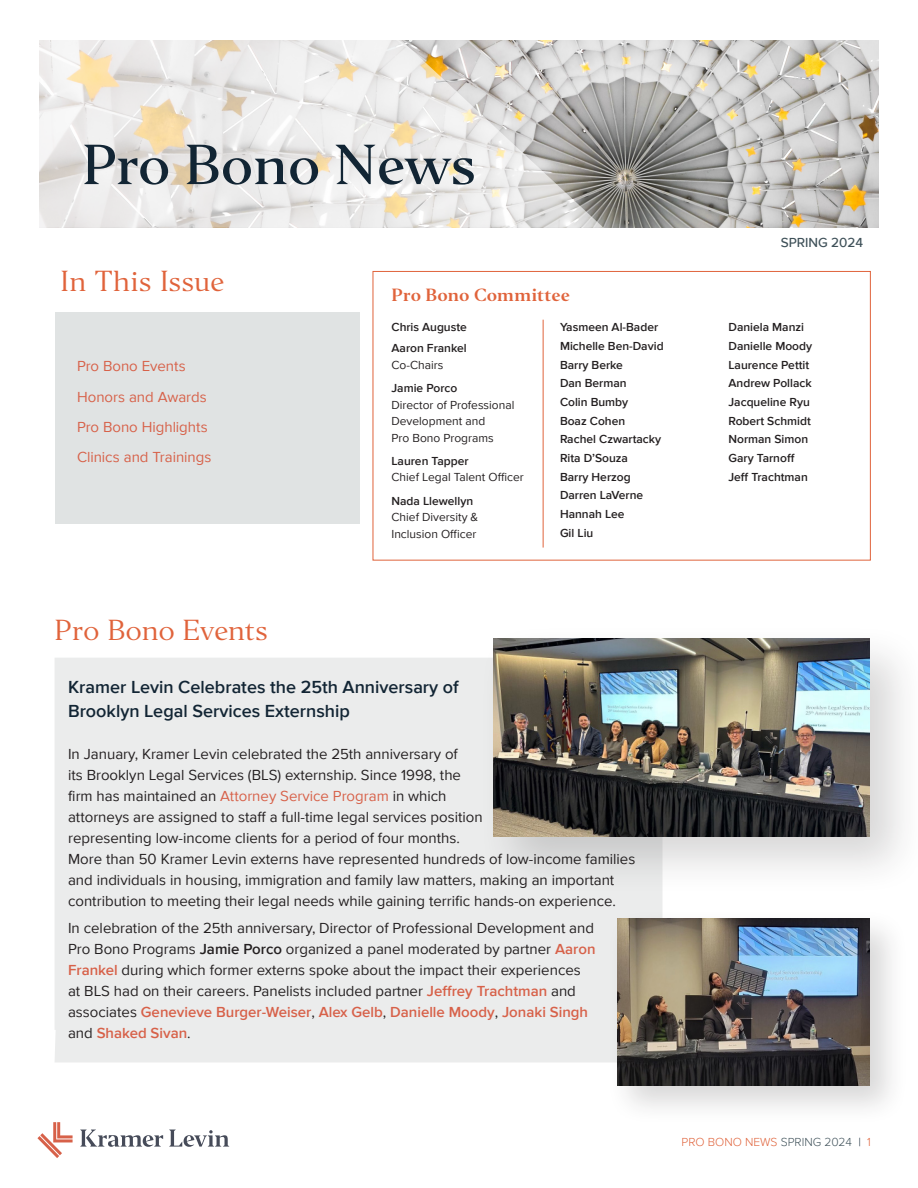
<style>
.page{position:relative;width:918px;height:1188px;background:#fff}
.page>*{position:absolute;margin:0;border:0;box-sizing:border-box;transform-origin:0 0}
.t1{font:500 52.5px "Editor";letter-spacing:-.005em;color:#122534}
.Case_Title_for_cases{font:27px "Editor";letter-spacing:-.005em;color:#e0633b}
.Cases_main_text{font:600 18px/24px "Proxima Nova";color:#122534}
.t2{font:700 16.5px "Editor";letter-spacing:.005em;color:#e0633b}
.Cases_main_text-2{font:15px/21px "Proxima Nova";color:#231f20}
.t3{font:15px "Proxima Nova";letter-spacing:-.005em;color:#d76149}
.t4{font:500 13.5px "Proxima Nova";color:#3f5159}
.Cases_main_text-3{font:600 12px/16.5px "Proxima Nova";color:#231f20}
.Cases_main_text-4{font:12px/16.5px "Proxima Nova";color:#231f20}
.t5{font:300 12px "Proxima Nova";color:#e0633b}
.s1{font-weight:400}
.s2{font-weight:600}
.s3{color:#d76149}
.s4{font-weight:600;color:#d76149}
.s5{color:#3f5159}
.s6{color:#122534}
</style>
<div class="page">
<div style="left:55px;top:312px;width:304px;height:212px;background:#e0e3e3"></div>
<svg style="left:80px;top:1130px;width:83px;height:17px"></svg>
<svg style="left:169px;top:1130px;width:60px;height:17px"></svg>
<svg style="left:37px;top:1122px;width:36px;height:36px"></svg>
<img style="left:604px;top:41px;width:275px;height:187px">
<svg style="left:39px;top:40px;width:565px;height:188px;fill:#ebe8e8"></svg>
<div style="left:373px;top:271px;width:498px;height:290px;border:1px solid #e0633b"></div>
<hr style="left:543px;top:320px;width:1px;height:228px;background:#e0633b">
<div style="left:55px;top:658px;width:607px;height:404px;background:#ebecec"></div>
<div style="left:477px;top:622px;width:441px;height:274px;background:#231f20;opacity:.18"></div>
<img style="left:494px;top:639px;width:376px;height:198px">
<div style="left:606px;top:908px;width:303px;height:218px;background:#231f20;opacity:.18"></div>
<img style="left:617px;top:919px;width:253px;height:167px">
<p class="t1" style="left:82px;top:131px;width:396px">Pro Bono News</p>
<p class="Case_Title_for_cases" style="left:61px;top:264px;width:165px">In This Issue</p>
<p class="t3" style="left:77px;top:355px;width:110px">Pro Bono Events</p>
<p class="t3" style="left:77px;top:385px;width:131px">Honors and Awards</p>
<p class="t3" style="left:77px;top:416px;width:132px">Pro Bono Highlights</p>
<p class="t3" style="left:77px;top:446px;width:136px">Clinics and Trainings</p>
<p class="Case_Title_for_cases" style="left:55px;top:613px;width:215px">Pro Bono Events</p>
<p class="t2" style="left:392px;top:285px;width:180px">Pro Bono Committee</p>
<p class="Cases_main_text-3" style="left:392px;top:319px;width:77px">Chris Auguste</p>
<p class="Cases_main_text-3" style="left:392px;top:340px;width:77px">Aaron Frankel<br><span class="s1">Co-Chairs</span></p>
<p class="Cases_main_text-4" style="left:392px;top:379px;width:124px"><span class="s2">Jamie Porco<br></span>Director of Professional<br>Development and<br>Pro Bono Programs</p>
<p class="Cases_main_text-4" style="left:392px;top:452px;width:134px"><span class="s2">Lauren Tapper<br></span>Chief Legal Talent Officer</p>
<p class="Cases_main_text-4" style="left:392px;top:492px;width:88px"><span class="s2">Nada Llewellyn<br></span>Chief Diversity &amp;<br>Inclusion Officer</p>
<p class="Cases_main_text-3" style="left:560px;top:319px;width:100px">Yasmeen Al-Bader</p>
<p class="Cases_main_text-3" style="left:560px;top:338px;width:105px">Michelle Ben-David</p>
<p class="Cases_main_text-3" style="left:560px;top:356px;width:64px">Barry Berke</p>
<p class="Cases_main_text-3" style="left:560px;top:375px;width:68px">Dan Berman</p>
<p class="Cases_main_text-3" style="left:560px;top:394px;width:70px">Colin Bumby</p>
<p class="Cases_main_text-3" style="left:560px;top:412px;width:67px">Boaz Cohen</p>
<p class="Cases_main_text-3" style="left:560px;top:431px;width:103px">Rachel Czwartacky</p>
<p class="Cases_main_text-3" style="left:560px;top:449px;width:70px">Rita D’Souza</p>
<p class="Cases_main_text-3" style="left:560px;top:468px;width:72px">Barry Herzog</p>
<p class="Cases_main_text-3" style="left:560px;top:487px;width:85px">Darren LaVerne</p>
<p class="Cases_main_text-3" style="left:560px;top:505px;width:66px">Hannah Lee</p>
<p class="Cases_main_text-3" style="left:560px;top:524px;width:35px">Gil Liu</p>
<p class="Cases_main_text" style="left:68px;top:675px;width:392px">Kramer Levin Celebrates the 25th Anniversary of<br>Brooklyn Legal Services Externship</p>
<p class="Cases_main_text-2" style="left:68px;top:743px;width:569px">In January, Kramer Levin celebrated the 25th anniversary of<br>its Brooklyn Legal Services (BLS) externship. Since 1998, the<br>firm has maintained an <span class="s3">Attorney Service Program</span> in which<br>attorneys are assigned to staff a full-time legal services position<br>representing low-income clients for a period of four months.<br>More than 50 Kramer Levin externs have represented hundreds of low-income families and individuals in housing, immigration and family law matters, making an important contribution to meeting their legal needs while gaining terrific hands-on experience.</p>
<p class="Cases_main_text-2" style="left:68px;top:917px;width:529px">In celebration of the 25th anniversary, Director of Professional Development and Pro Bono Programs <span class="s2">Jamie Porco</span> organized a panel moderated by partner <span class="s4">Aaron Frankel</span> during which former externs spoke about the impact their experiences at BLS had on their careers. Panelists included partner <span class="s4">Jeffrey Trachtman</span> and associates <span class="s4">Genevieve Burger-Weiser</span>, <span class="s4">Alex Gelb</span>, <span class="s4">Danielle Moody</span>, <span class="s4">Jonaki Singh </span>and <span class="s4">Shaked Sivan</span>.</p>
<p class="t4" style="left:781px;top:232px;width:84px">SPRING 2024</p>
<p class="Cases_main_text-3" style="left:729px;top:319px;width:77px">Daniela Manzi</p>
<p class="Cases_main_text-3" style="left:729px;top:338px;width:85px">Danielle Moody</p>
<p class="Cases_main_text-3" style="left:729px;top:356px;width:82px">Laurence Pettit</p>
<p class="Cases_main_text-3" style="left:729px;top:375px;width:85px">Andrew Pollack</p>
<p class="Cases_main_text-3" style="left:729px;top:394px;width:83px">Jacqueline Ryu</p>
<p class="Cases_main_text-3" style="left:729px;top:412px;width:84px">Robert Schmidt</p>
<p class="Cases_main_text-3" style="left:729px;top:431px;width:81px">Norman Simon</p>
<p class="Cases_main_text-3" style="left:729px;top:449px;width:67px">Gary Tarnoff</p>
<p class="Cases_main_text-3" style="left:729px;top:468px;width:81px">Jeff Trachtman</p>
<p class="t5" style="left:682px;top:1134px;width:191px">PRO BONO NEWS <span class="s5">SPRING 2024</span> <span class="s6">|</span> 1</p>
</div>
